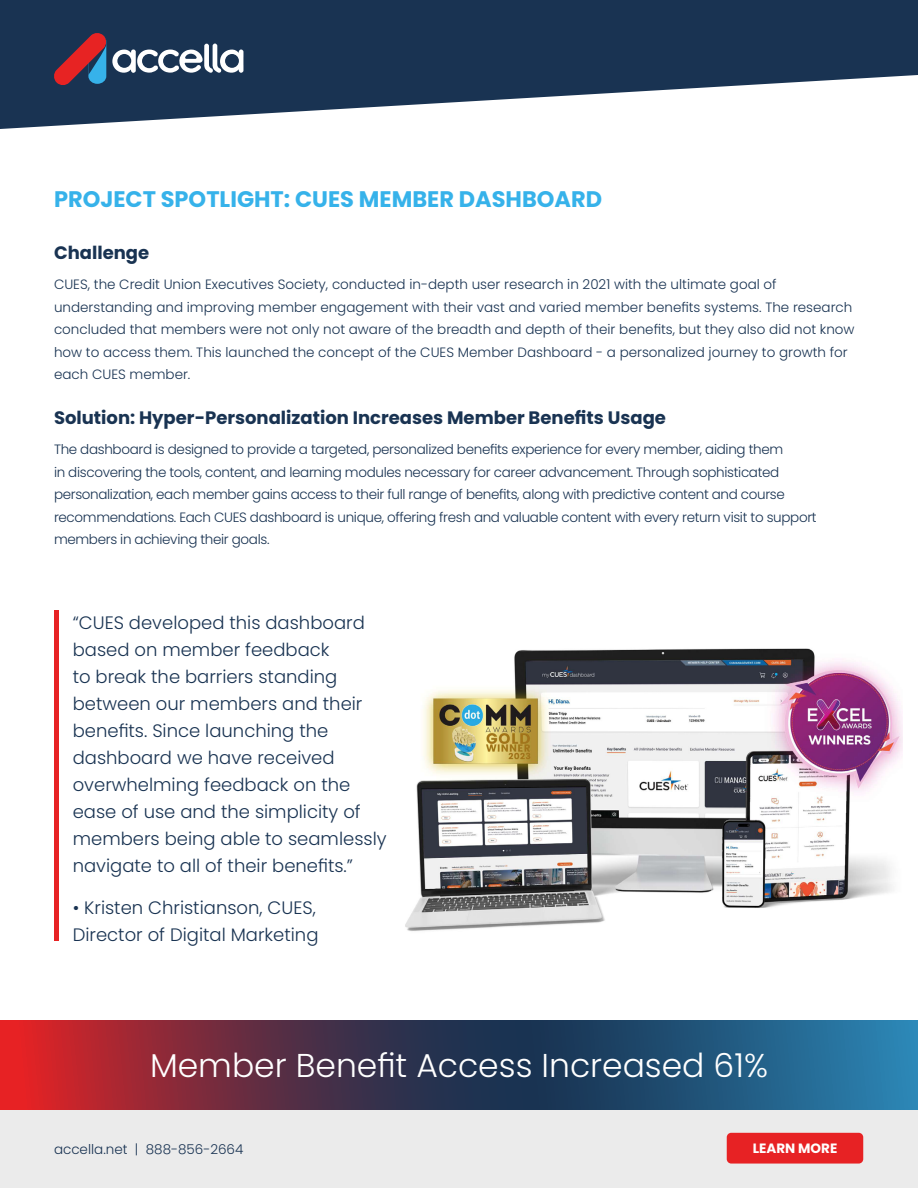
<style>
.page{position:relative;width:918px;height:1188px;background:#fff}
.page>*{position:absolute;margin:0;border:0;box-sizing:border-box;transform-origin:0 0}
.t1{font:300 33px "Poppins";color:#fff}
.t2{font:700 22.5px "Poppins";color:#36b2ea}
.t3{font:300 18px/27px "Poppins";color:#193352}
.t4{font:700 18px "Poppins";color:#193352}
.t5{font:300 13.5px/22.5px "Poppins";letter-spacing:-.025em;color:#193352}
.t6{font:300 13.5px/22.5px "Poppins";color:#193352}
.t7{font:700 13.5px "Poppins";color:#fff}
</style>
<div class="page">
<img style="left:405px;top:648px;width:498px;height:283px">
<svg style="left:0;top:1020px;width:918px;height:90px;background:#4c3f5b"></svg>
<hr style="left:54px;top:610px;width:4px;height:331px;background:#e72224">
<div style="left:0;top:1110px;width:918px;height:78px;background:#ebebeb"></div>
<div style="left:727px;top:1133px;width:136px;height:31px;background:#e72224;border-radius:4px"></div>
<svg style="left:0;top:0;width:918px;height:129px;fill:#193352"></svg>
<svg style="left:54px;top:33px;width:189px;height:52px;background:#57586f"></svg>
<h2 class="t2" style="left:54px;top:186px;width:550px">PROJECT SPOTLIGHT: CUES MEMBER DASHBOARD</h2>
<h3 class="t4" style="left:54px;top:242px;width:97px">Challenge</h3>
<p class="t6" style="left:54px;top:273px;width:802px">CUES, the Credit Union Executives Society, conducted in-depth user research in 2021 with the ultimate goal of understanding and improving member engagement with their vast and varied member benefits systems. The research concluded that members were not only not aware of the breadth and depth of their benefits, but they also did not know how to access them. This launched the concept of the CUES Member Dashboard - a personalized journey to growth for each CUES member.</p>
<h3 class="t4" style="left:54px;top:407px;width:614px">Solution: Hyper-Personalization Increases Member Benefits Usage</h3>
<p class="t5" style="left:54px;top:438px;width:764px">The dashboard is designed to provide a targeted, personalized benefits experience for every member, aiding them<br>in discovering the tools, content, and learning modules necessary for career advancement. Through sophisticated personalization, each member gains access to their full range of benefits, along with predictive content and course recommendations. Each CUES dashboard is unique, offering fresh and valuable content with every return visit to support members in achieving their goals.</p>
<p class="t3" style="left:73px;top:609px;width:315px">“CUES developed this dashboard based on member feedback<br>to break the barriers standing between our members and their benefits. Since launching the dashboard we have received overwhelming feedback on the ease of use and the simplicity of members being able to seamlessly navigate to all of their benefits.”</p>
<h3 class="t3" style="left:73px;top:894px;width:247px">• Kristen Christianson, CUES,<br>Director of Digital Marketing</h3>
<h1 class="t1" style="left:150px;top:1047px;width:619px">Member Benefit Access Increased 61%</h1>
<p class="t6" style="left:54px;top:1138px;width:191px">accella.net | 888-856-2664</p>
<p class="t7" style="left:753px;top:1141px;width:86px">LEARN MORE</p>
</div>
